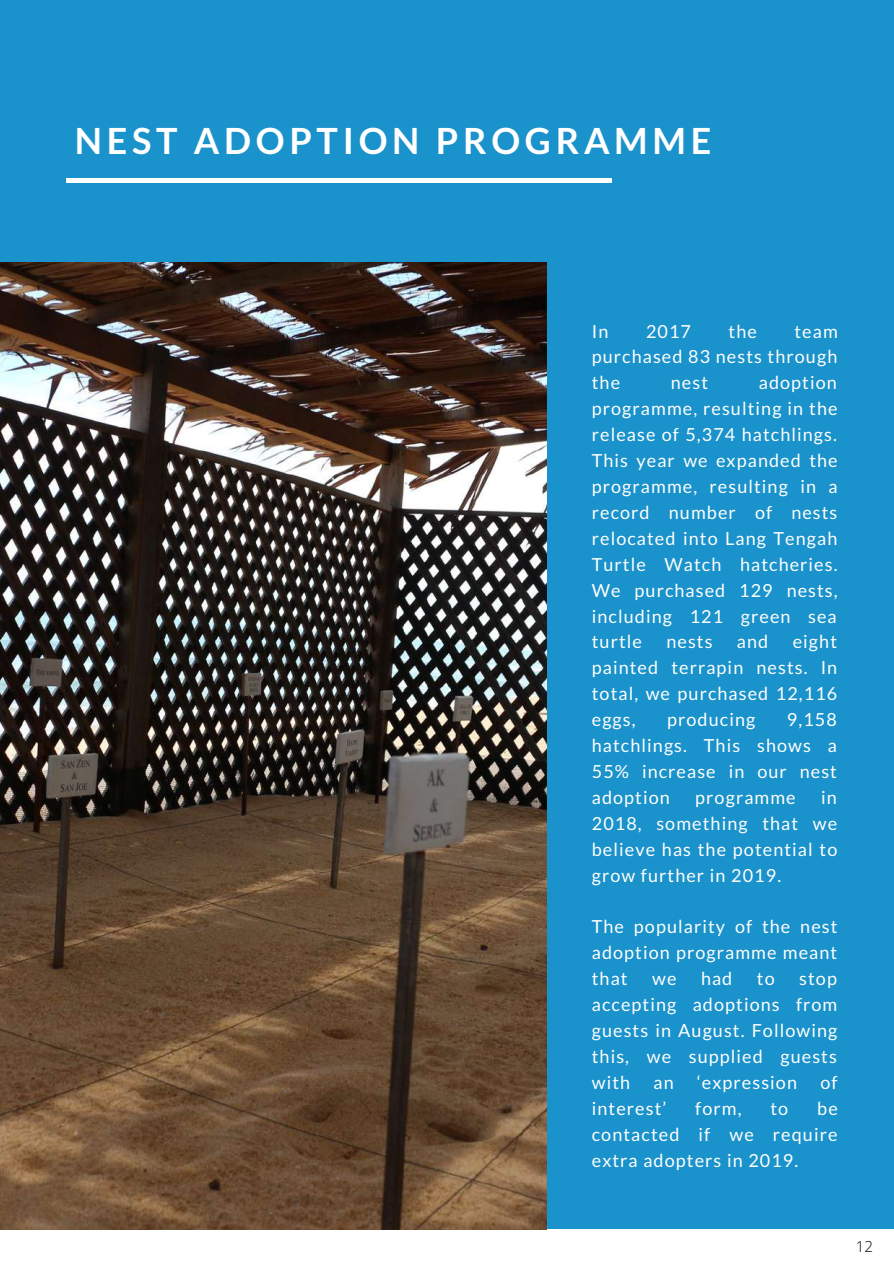
<style>
.page{position:relative;width:894px;height:1264px;background:#fff}
.page>*{position:absolute;margin:0;border:0;box-sizing:border-box;transform-origin:0 0}
.t1{font:700 36px "Lato";letter-spacing:.13em;color:#fff}
.t2{font:18px/26px "Lato";letter-spacing:.06em;color:#fff;text-align:justify}
.t3{font:300 15.15px "Open Sans";color:#000}
</style>
<div class="page">
<div style="left:0;top:0;width:893px;height:1263px;background:#1a92cb"></div>
<div style="left:0;top:1228px;width:893px;height:35px;background:#fff"></div>
<hr style="left:66px;top:179px;width:545px;height:3px;background:#fff">
<img style="left:0;top:263px;width:546px;height:966px">
<h1 class="t1" style="left:75px;top:118px;width:638px">NEST ADOPTION PROGRAMME</h1>
<p class="t2" style="left:591px;top:317px;width:18px">In</p>
<p class="t2" style="left:645px;top:317px;width:47px">2017</p>
<p class="t2" style="left:728px;top:317px;width:30px">the</p>
<p class="t2" style="left:591px;top:317px;width:247px;text-indent:203px">team purchased 83 nests through the</p>
<p class="t2" style="left:591px;top:369px;width:247px;text-indent:167px">adoption programme, resulting in the release of 5,374 hatchlings.<br>This year we expanded the programme, resulting in a record number of nests relocated into Lang Tengah Turtle Watch hatcheries.<br>We purchased 129 nests, including 121 green sea turtle</p>
<p class="t2" style="left:670px;top:369px;width:39px">nest</p>
<p class="t2" style="left:591px;top:628px;width:247px;text-indent:201px">eight painted terrapin nests. In total, we purchased 12,116 eggs,</p>
<p class="t2" style="left:666px;top:628px;width:48px">nests</p>
<p class="t2" style="left:736px;top:628px;width:33px">and</p>
<p class="t2" style="left:667px;top:706px;width:90px">producing</p>
<p class="t2" style="left:591px;top:706px;width:246px;text-indent:195px">9,158 hatchlings. This shows a 55% increase in our nest adoption</p>
<p class="t2" style="left:591px;top:784px;width:247px;text-indent:229px">in 2018, something that we believe has the potential to grow further in 2019.</p>
<p class="t2" style="left:591px;top:913px;width:247px">The popularity of the nest adoption programme meant that</p>
<p class="t2" style="left:695px;top:784px;width:102px">programme</p>
<p class="t2" style="left:652px;top:965px;width:26px">we</p>
<p class="t2" style="left:700px;top:965px;width:33px">had</p>
<p class="t2" style="left:756px;top:965px;width:19px">to</p>
<p class="t2" style="left:591px;top:965px;width:247px;text-indent:207px">stop accepting adoptions from guests in August. Following this, we supplied guests with</p>
<p class="t2" style="left:653px;top:1068px;width:22px">an</p>
<p class="t2" style="left:696px;top:1068px;width:101px">‘expression</p>
<p class="t2" style="left:820px;top:1068px;width:19px">of</p>
<p class="t2" style="left:591px;top:1094px;width:76px">interest’</p>
<p class="t2" style="left:695px;top:1094px;width:48px">form,</p>
<p class="t2" style="left:770px;top:1094px;width:19px">to</p>
<p class="t2" style="left:591px;top:1094px;width:247px;text-indent:225px">be contacted if we require extra adopters in 2019.</p>
<p class="t3" style="left:855px;top:1235px;width:19px">12</p>
</div>
